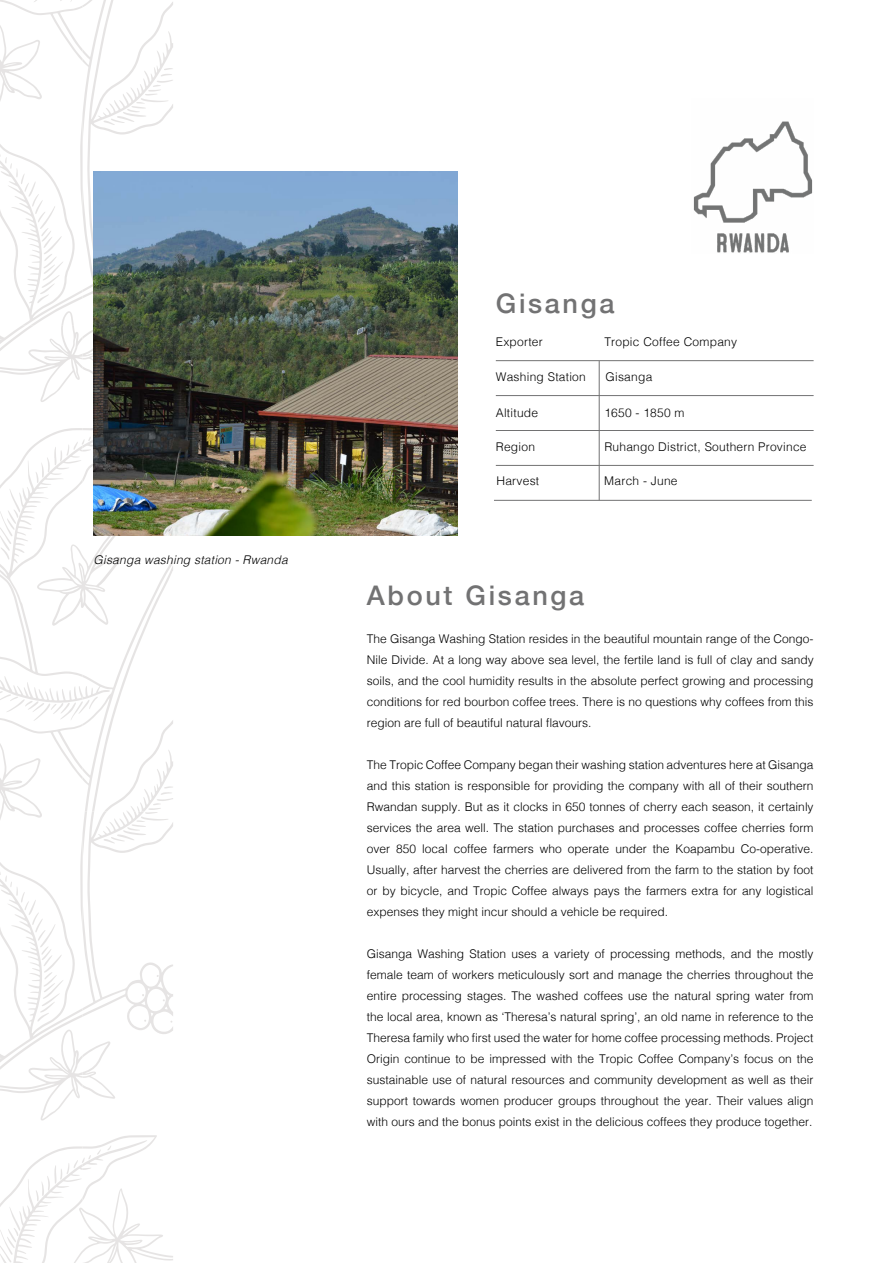
<style>
.page{position:relative;width:893px;height:1263px;background:#fff}
.page>*{position:absolute;margin:0;border:0;box-sizing:border-box;transform-origin:0 0}
.t1{font:500 27px "Helvetica Neue";letter-spacing:.1em;color:#727273}
.t2{font:300 12px/21px "Helvetica";color:#000;text-align:justify}
.t3{font:300 12px "Helvetica";letter-spacing:.02em;color:#000}
.t4{font:italic 300 12px "Helvetica";letter-spacing:.02em;color:#000}
</style>
<div class="page">
<svg style="left:0;top:0;width:173px;height:350px"></svg>
<svg style="left:0;top:350px;width:173px;height:913px"></svg>
<svg style="left:0;top:461px;width:61px;height:758px"></svg>
<svg style="left:0;top:740px;width:42px;height:93px"></svg>
<svg style="left:0;top:22px;width:42px;height:93px"></svg>
<svg style="left:104px;top:68px;width:69px;height:57px"></svg>
<svg style="left:104px;top:786px;width:69px;height:57px"></svg>
<svg style="left:0;top:691px;width:98px;height:30px"></svg>
<svg style="left:0;top:1206px;width:20px;height:57px"></svg>
<svg style="left:36px;top:1145px;width:137px;height:118px"></svg>
<svg style="left:0;top:489px;width:20px;height:71px"></svg>
<svg style="left:36px;top:427px;width:137px;height:199px"></svg>
<svg style="left:33px;top:0;width:17px;height:2px"></svg>
<svg style="left:60px;top:0;width:23px;height:2px"></svg>
<svg style="left:0;top:870px;width:63px;height:151px"></svg>
<svg style="left:0;top:152px;width:63px;height:151px"></svg>
<img style="left:94px;top:171px;width:364px;height:365px">
<hr style="left:496px;top:360px;width:318px;height:1px;background:#727273">
<hr style="left:496px;top:430px;width:318px;height:1px;background:#727273">
<hr style="left:496px;top:395px;width:318px;height:1px;background:#727273">
<hr style="left:496px;top:465px;width:318px;height:1px;background:#727273">
<hr style="left:599px;top:361px;width:1px;height:139px;background:#727273">
<img style="left:693px;top:121px;width:120px;height:132px">
<hr style="left:494px;top:500px;width:318px;height:1px;background:#727273">
<p class="t4" style="left:94px;top:549px;width:196px">Gisanga washing station - Rwanda</p>
<h1 class="t1" style="left:496px;top:281px;width:120px">Gisanga</h1>
<p class="t3" style="left:496px;top:332px;width:49px">Exporter</p>
<p class="t3" style="left:604px;top:332px;width:134px">Tropic Coffee Company</p>
<p class="t3" style="left:496px;top:366px;width:92px">Washing Station</p>
<p class="t3" style="left:606px;top:366px;width:48px">Gisanga</p>
<p class="t3" style="left:496px;top:402px;width:44px">Altitude</p>
<p class="t3" style="left:604px;top:402px;width:82px">1650 - 1850 m</p>
<p class="t2" style="left:496px;top:436px;width:41px">Region</p>
<p class="t3" style="left:604px;top:437px;width:204px">Ruhango District, Southern Province</p>
<p class="t3" style="left:496px;top:470px;width:44px">Harvest</p>
<p class="t3" style="left:604px;top:471px;width:75px">March - June</p>
<h1 class="t1" style="left:367px;top:574px;width:219px">About Gisanga</h1>
<p class="t2" style="left:367px;top:627px;width:448px">The Gisanga Washing Station resides in the beautiful mountain range of the Congo-Nile Divide. At a long way above sea level, the fertile land is full of clay and sandy soils, and the cool humidity results in the absolute perfect growing and processing conditions for red bourbon coffee trees. There is no questions why coffees from this region are full of beautiful natural flavours.</p>
<p class="t2" style="left:367px;top:753px;width:448px">The Tropic Coffee Company began their washing station adventures here at Gisanga and this station is responsible for providing the company with all of their southern Rwandan supply. But as it clocks in 650 tonnes of cherry each season, it certainly services the area well. The station purchases and processes coffee cherries form over 850 local coffee farmers who operate under the Koapambu Co-operative.<br>Usually, after harvest the cherries are delivered from the farm to the station by foot or by bicycle, and Tropic Coffee always pays the farmers extra for any logistical expenses they might incur should a vehicle be required.</p>
<p class="t2" style="left:367px;top:942px;width:448px">Gisanga Washing Station uses a variety of processing methods, and the mostly female team of workers meticulously sort and manage the cherries throughout the entire processing stages. The washed coffees use the natural spring water from the local area, known as ‘Theresa’s natural spring’, an old name in reference to the Theresa family who first used the water for home coffee processing methods. Project Origin continue to be impressed with the Tropic Coffee Company’s focus on the sustainable use of natural resources and community development as well as their support towards women producer groups throughout the year. Their values align with ours and the bonus points exist in the delicious coffees they produce together.</p>
</div>
